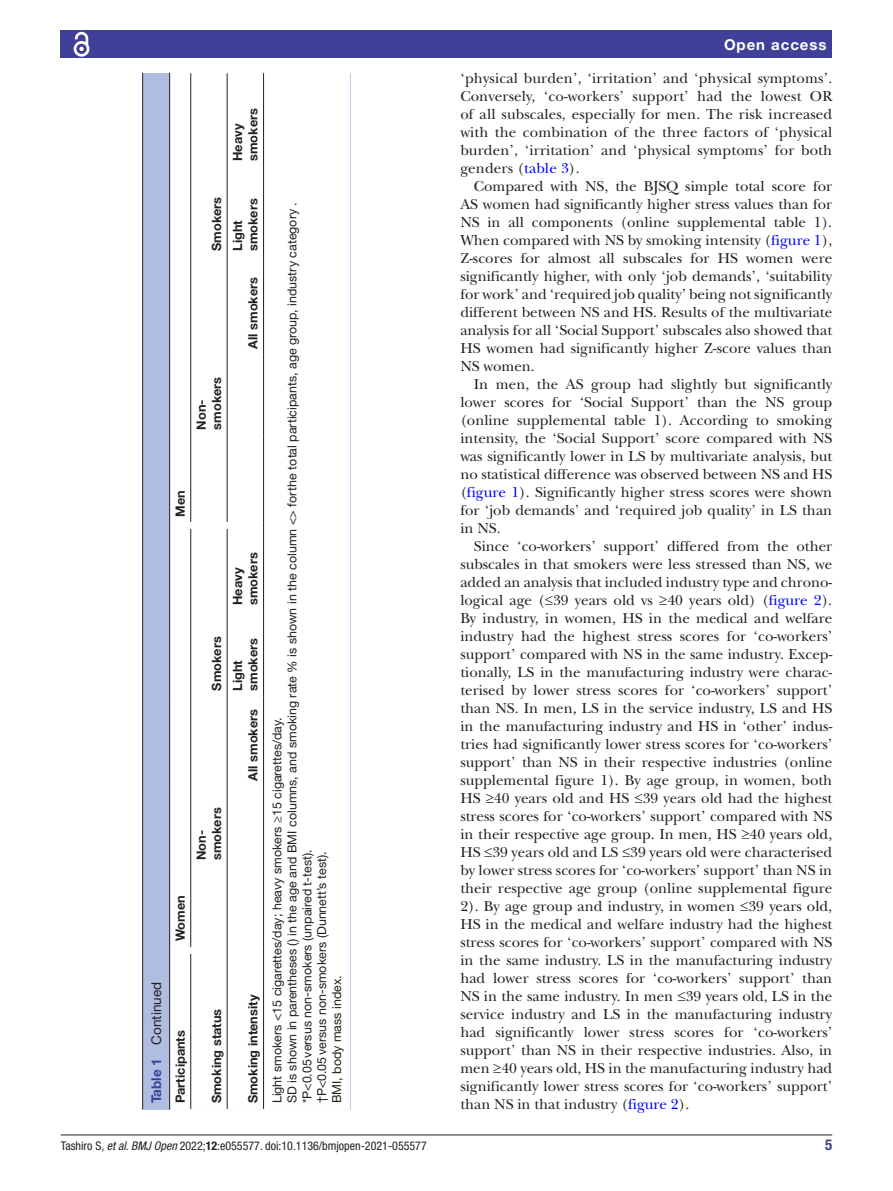
<style>
.page{position:relative;width:893px;height:1191px;background:#fff}
.page>*{position:absolute;margin:0;border:0;box-sizing:border-box;transform-origin:0 0}
.t1{font:15px/18px "New Baskerville";color:#231f20;text-align:justify}
.t2{font:700 15px "Helvetica Neue LT Std";letter-spacing:.065em;color:#fff}
.t3{font:700 condensed 15px "Helvetica Neue LT Std";color:#414099}
.t4{font:13.5px "Helvetica Neue LT Std";color:#231f20}
.t5{font:700 13.5px "Helvetica Neue LT Std";color:#414099}
.t6{font:700 12.75px/15.3px "Helvetica Neue LT Std";color:#231f20}
.t7{font:12.45px/15px "Helvetica Neue LT Std";color:#231f20}
.t8{font:condensed 12px "Helvetica Neue LT Std";color:#231f20}
.s1{color:#00f}
.s2{font-style:italic}
.s3{font-weight:700}
</style>
<div class="page">
<hr style="left:61px;top:1134px;width:771px;height:1px;background:#231f20">
<div style="left:61px;top:31px;width:771px;height:27px;background:#414099"></div>
<svg style="left:73px;top:31px;width:17px;height:26px"></svg>
<div style="left:161px;top:73px;width:189px;height:1036px;background:#afbde1"></div>
<div style="left:170px;top:73px;width:180px;height:1036px;background:#fff"></div>
<hr style="left:169px;top:947px;width:1px;height:162px;background:#231f20">
<hr style="left:169px;top:866px;width:1px;height:81px;background:#231f20">
<hr style="left:169px;top:786px;width:1px;height:80px;background:#231f20">
<hr style="left:169px;top:696px;width:1px;height:90px;background:#231f20">
<hr style="left:169px;top:611px;width:1px;height:85px;background:#231f20">
<hr style="left:169px;top:522px;width:1px;height:89px;background:#231f20">
<hr style="left:169px;top:435px;width:1px;height:87px;background:#231f20">
<hr style="left:169px;top:354px;width:1px;height:81px;background:#231f20">
<hr style="left:169px;top:257px;width:1px;height:97px;background:#231f20">
<hr style="left:169px;top:167px;width:1px;height:90px;background:#231f20">
<hr style="left:169px;top:73px;width:1px;height:94px;background:#231f20">
<hr style="left:190px;top:947px;width:1px;height:162px;background:#231f20">
<hr style="left:190px;top:866px;width:1px;height:81px;background:#231f20">
<hr style="left:190px;top:786px;width:1px;height:80px;background:#231f20">
<hr style="left:227px;top:786px;width:1px;height:80px;background:#231f20">
<hr style="left:190px;top:696px;width:1px;height:90px;background:#231f20">
<hr style="left:190px;top:611px;width:1px;height:85px;background:#231f20">
<hr style="left:190px;top:522px;width:1px;height:89px;background:#231f20">
<hr style="left:190px;top:435px;width:1px;height:87px;background:#231f20">
<hr style="left:190px;top:354px;width:1px;height:81px;background:#231f20">
<hr style="left:227px;top:354px;width:1px;height:81px;background:#231f20">
<hr style="left:190px;top:257px;width:1px;height:97px;background:#231f20">
<hr style="left:190px;top:167px;width:1px;height:90px;background:#231f20">
<hr style="left:190px;top:73px;width:1px;height:94px;background:#231f20">
<hr style="left:227px;top:947px;width:1px;height:162px;background:#231f20">
<hr style="left:263px;top:947px;width:1px;height:162px;background:#231f20">
<hr style="left:227px;top:866px;width:1px;height:81px;background:#231f20">
<hr style="left:263px;top:866px;width:1px;height:81px;background:#231f20">
<hr style="left:263px;top:786px;width:1px;height:80px;background:#231f20">
<hr style="left:227px;top:696px;width:1px;height:90px;background:#231f20">
<hr style="left:263px;top:696px;width:1px;height:90px;background:#231f20">
<hr style="left:227px;top:611px;width:1px;height:85px;background:#231f20">
<hr style="left:263px;top:611px;width:1px;height:85px;background:#231f20">
<hr style="left:227px;top:522px;width:1px;height:89px;background:#231f20">
<hr style="left:263px;top:522px;width:1px;height:89px;background:#231f20">
<hr style="left:227px;top:435px;width:1px;height:87px;background:#231f20">
<hr style="left:263px;top:435px;width:1px;height:87px;background:#231f20">
<hr style="left:263px;top:354px;width:1px;height:81px;background:#231f20">
<hr style="left:227px;top:257px;width:1px;height:97px;background:#231f20">
<hr style="left:263px;top:257px;width:1px;height:97px;background:#231f20">
<hr style="left:227px;top:167px;width:1px;height:90px;background:#231f20">
<hr style="left:263px;top:167px;width:1px;height:90px;background:#231f20">
<hr style="left:227px;top:73px;width:1px;height:94px;background:#231f20">
<hr style="left:263px;top:73px;width:1px;height:94px;background:#231f20">
<hr style="left:281px;top:73px;width:1px;height:1030px;background:#fff">
<hr style="left:296px;top:73px;width:1px;height:1030px;background:#fff">
<hr style="left:311px;top:73px;width:1px;height:1030px;background:#fff">
<hr style="left:325px;top:73px;width:2px;height:1030px;background:#fff">
<hr style="left:340px;top:73px;width:2px;height:1030px;background:#fff">
<svg style="left:188px;top:947px;width:5px;height:6px"></svg>
<svg style="left:188px;top:522px;width:5px;height:6px"></svg>
<svg style="left:225px;top:522px;width:4px;height:6px"></svg>
<div style="left:143px;top:73px;width:18px;height:1036px;background:#afbde1"></div>
<hr style="left:142px;top:73px;width:1px;height:1036px;background:#231f20">
<p class="t6" style="left:230px;top:161px;width:54px;rotate:-90deg">Heavy smokers</p>
<p class="t4" style="left:148px;top:1044px;width:64px;rotate:-90deg">Continued</p>
<p class="t5" style="left:148px;top:1103px;width:47px;rotate:-90deg">Table 1</p>
<p class="t6" style="left:209px;top:251px;width:56px;rotate:-90deg">Smokers</p>
<p class="t6" style="left:193px;top:429px;width:54px;rotate:-90deg">Non&shy;smokers</p>
<p class="t6" style="left:230px;top:251px;width:54px;rotate:-90deg">Light smokers</p>
<p class="t6" style="left:245px;top:348px;width:73px;rotate:-90deg">All smokers</p>
<p class="t6" style="left:172px;top:516px;width:28px;rotate:-90deg">Men</p>
<p class="t6" style="left:230px;top:605px;width:54px;rotate:-90deg">Heavy smokers</p>
<p class="t6" style="left:209px;top:690px;width:56px;rotate:-90deg">Smokers</p>
<p class="t6" style="left:193px;top:860px;width:54px;rotate:-90deg">Non&shy;smokers</p>
<p class="t6" style="left:230px;top:690px;width:54px;rotate:-90deg">Light smokers</p>
<p class="t6" style="left:245px;top:780px;width:73px;rotate:-90deg">All smokers</p>
<p class="t6" style="left:172px;top:941px;width:47px;rotate:-90deg">Women</p>
<p class="t6" style="left:172px;top:1103px;width:75px;rotate:-90deg">Participants</p>
<p class="t6" style="left:209px;top:1103px;width:96px;rotate:-90deg">Smoking status</p>
<p class="t6" style="left:245px;top:1103px;width:110px;rotate:-90deg">Smoking intensity</p>
<p class="t7" style="left:269px;top:1103px;width:902px;rotate:-90deg">Light smokers &lt;15 cigarettes/day; heavy smokers ≥15 cigarettes/day.<br>SD is shown in parentheses () in the age and BMI columns, and smoking rate % is shown in the column &lt;&gt; forthe total participants, age group, industry category . *P&lt;0.05versus non-smokers (unpaired t-test).<br>†P&lt;0.05versus non-smokers (Dunnett’s test).</p>
<p class="t7" style="left:329px;top:1103px;width:129px;rotate:-90deg">BMI, body mass index.</p>
<p class="t2" style="left:724px;top:35px;width:104px">Open access</p>
<p class="t1" style="left:460px;top:69px;width:373px">‘physical burden’, ‘irritation’ and ‘physical symptoms’.<br>Conversely, ‘co-workers’ support’ had the lowest OR of all subscales, especially for men. The risk increased with the combination of the three factors of ‘physical burden’, ‘irritation’ and ‘physical symptoms’ for both genders (<span class="s1">table 3</span>).</p>
<p class="t1" style="left:460px;top:177px;width:373px;text-indent:14px">Compared with NS, the BJSQ simple total score for AS women had significantly higher stress values than for NS in all components (online supplemental table 1).<br>When compared with NS by smoking intensity (<span class="s1">figure 1</span>), Z-scores for almost all subscales for HS women were significantly higher, with only ‘job demands’, ‘suitability for work’ and ‘required job quality’ being not significantly different between NS and HS. Results of the multivariate analysis for all ‘Social Support’ subscales also showed that HS women had significantly higher Z-score values than NS women.</p>
<p class="t1" style="left:460px;top:375px;width:373px;text-indent:14px">In men, the AS group had slightly but significantly lower scores for ‘Social Support’ than the NS group (online supplemental table 1). According to smoking intensity, the ‘Social Support’ score compared with NS was significantly lower in LS by multivariate analysis, but no statistical difference was observed between NS and HS (<span class="s1">figure 1</span>). Significantly higher stress scores were shown for ‘job demands’ and ‘required job quality’ in LS than in NS.</p>
<p class="t1" style="left:460px;top:537px;width:373px;text-indent:14px">Since ‘co-workers’ support’ differed from the other subscales in that smokers were less stressed than NS, we added an analysis that included industry type and chrono&shy;logical age (≤39 years old vs ≥40 years old) (<span class="s1">figure 2</span>).<br>By industry, in women, HS in the medical and welfare industry had the highest stress scores for ‘co-workers’ support’ compared with NS in the same industry. Excep&shy;tionally, LS in the manufacturing industry were charac&shy;terised by lower stress scores for ‘co-workers’ support’ than NS. In men, LS in the service industry, LS and HS in the manufacturing industry and HS in ‘other’ indus&shy;tries had significantly lower stress scores for ‘co-workers’ support’ than NS in their respective industries (online supplemental figure 1). By age group, in women, both HS ≥40 years old and HS ≤39 years old had the highest stress scores for ‘co-workers’ support’ compared with NS in their respective age group. In men, HS ≥40 years old, HS ≤39 years old and LS ≤39 years old were characterised by lower stress scores for ‘co-workers’ support’ than NS in their respective age group (online supplemental figure 2). By age group and industry, in women ≤39 years old, HS in the medical and welfare industry had the highest stress scores for ‘co-workers’ support’ compared with NS in the same industry. LS in the manufacturing industry had lower stress scores for ‘co-workers’ support’ than NS in the same industry. In men ≤39 years old, LS in the service industry and LS in the manufacturing industry had significantly lower stress scores for ‘co-workers’ support’ than NS in their respective industries. Also, in men ≥40 years old, HS in the manufacturing industry had significantly lower stress scores for ‘co-workers’ support’ than NS in that industry (<span class="s1">figure 2</span>).</p>
<p class="t8" style="left:61px;top:1138px;width:368px">Tashiro S, <span class="s2">et al</span>. <span class="s2">BMJ Open</span> 2022;<span class="s3">12</span>:e055577. doi:10.1136/bmjopen-2021-055577</p>
<p class="t3" style="left:825px;top:1135px;width:9px">5</p>
</div>
